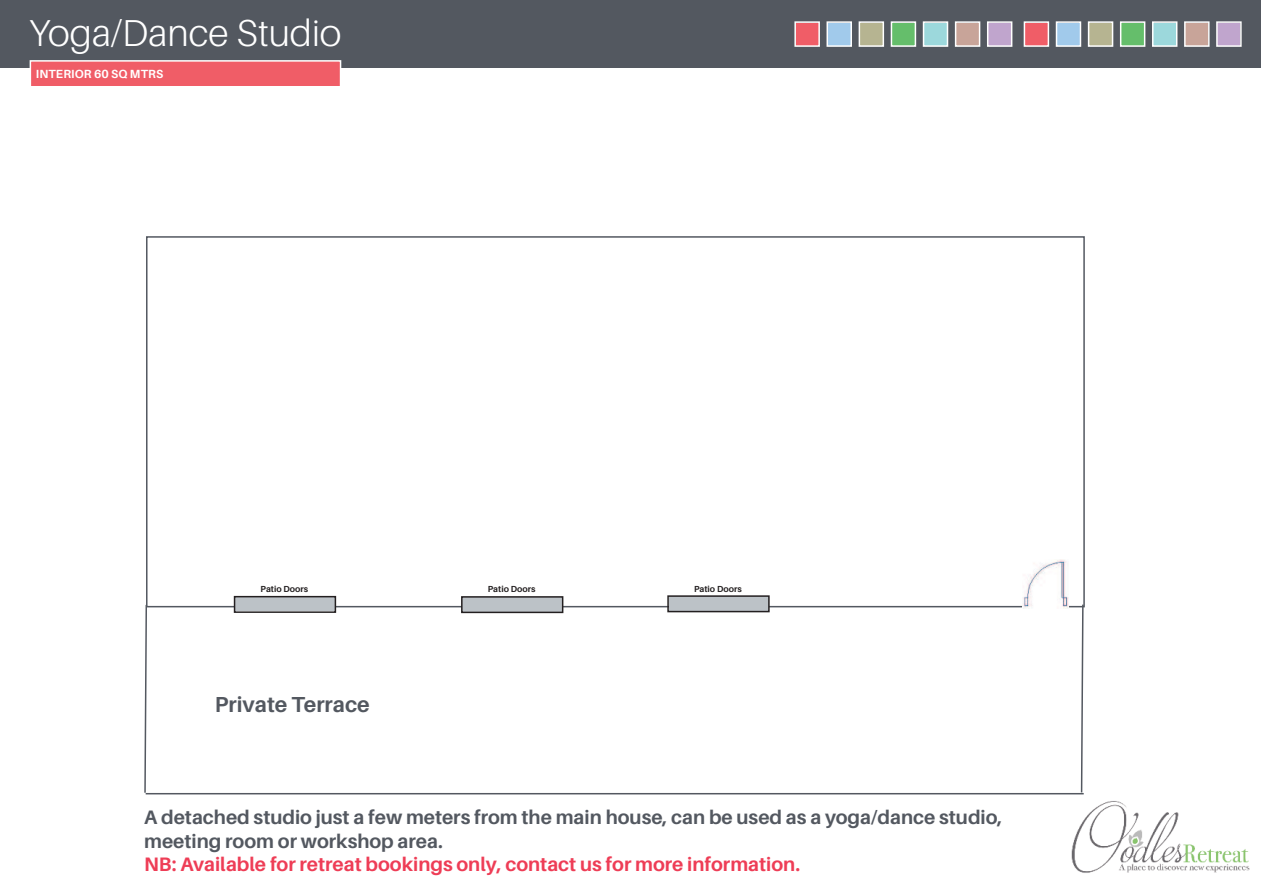
<style>
.page{position:relative;width:1263px;height:893px;background:#fff}
.page>*{position:absolute;margin:0;border:0;box-sizing:border-box;transform-origin:0 0}
.t1{font:300 37.5px "Aileron";color:#fff}
.t2{font:700 21.75px "Aileron";color:#535860}
.t3{font:700 19.5px/23.4px "Aileron";color:#535860}
.t4{font:700 19.5px "Aileron";color:#ee3d56}
.t5{font:700 11.85px "Aileron";letter-spacing:.01em;color:#fff}
.t6{font:700 8.85px "Aileron";color:#231f20}
</style>
<div class="page">
<div style="left:0;top:0;width:1261px;height:67px;background:#535860"></div>
<div style="left:796px;top:23px;width:22px;height:22px;background:#f05d67"></div>
<div style="left:794px;top:21px;width:26px;height:26px;border:2px solid #fff"></div>
<div style="left:828px;top:23px;width:22px;height:22px;background:#a1caeb"></div>
<div style="left:826px;top:21px;width:26px;height:26px;border:2px solid #fff"></div>
<div style="left:860px;top:23px;width:22px;height:22px;background:#b6b491"></div>
<div style="left:859px;top:21px;width:25px;height:26px;border:2px solid #fff"></div>
<div style="left:892px;top:23px;width:23px;height:22px;background:#65be6b"></div>
<div style="left:891px;top:21px;width:25px;height:26px;border:2px solid #fff"></div>
<div style="left:924px;top:23px;width:23px;height:22px;background:#9cd8dc"></div>
<div style="left:923px;top:21px;width:25px;height:26px;border:2px solid #fff"></div>
<div style="left:956px;top:23px;width:23px;height:22px;background:#c8a499"></div>
<div style="left:955px;top:21px;width:25px;height:26px;border:2px solid #fff"></div>
<div style="left:988px;top:23px;width:23px;height:22px;background:#c0a5cd"></div>
<div style="left:987px;top:21px;width:25px;height:26px;border:2px solid #fff"></div>
<div style="left:1025px;top:23px;width:23px;height:22px;background:#f05d67"></div>
<div style="left:1024px;top:21px;width:25px;height:26px;border:2px solid #fff"></div>
<div style="left:1057px;top:23px;width:23px;height:22px;background:#a1caeb"></div>
<div style="left:1056px;top:21px;width:25px;height:26px;border:2px solid #fff"></div>
<div style="left:1089px;top:23px;width:23px;height:22px;background:#b6b491"></div>
<div style="left:1088px;top:21px;width:25px;height:26px;border:2px solid #fff"></div>
<div style="left:1121px;top:23px;width:23px;height:22px;background:#65be6b"></div>
<div style="left:1120px;top:21px;width:25px;height:26px;border:2px solid #fff"></div>
<div style="left:1153px;top:23px;width:23px;height:22px;background:#9cd8dc"></div>
<div style="left:1152px;top:21px;width:25px;height:26px;border:2px solid #fff"></div>
<div style="left:1185px;top:23px;width:23px;height:22px;background:#c8a499"></div>
<div style="left:1184px;top:21px;width:25px;height:26px;border:2px solid #fff"></div>
<div style="left:1218px;top:23px;width:22px;height:22px;background:#c0a5cd"></div>
<div style="left:1216px;top:21px;width:26px;height:26px;border:2px solid #fff"></div>
<div style="left:235px;top:597px;width:100px;height:14px;background:#bcc2c7"></div>
<div style="left:234px;top:596px;width:102px;height:17px;border:2px solid #231f20"></div>
<div style="left:463px;top:598px;width:99px;height:14px;background:#bcc2c7"></div>
<div style="left:461px;top:596px;width:102px;height:17px;border:2px solid #231f20"></div>
<div style="left:669px;top:597px;width:99px;height:14px;background:#bcc2c7"></div>
<div style="left:667px;top:595px;width:103px;height:17px;border:2px solid #231f20"></div>
<img style="left:1023px;top:559px;width:45px;height:50px">
<div style="left:31px;top:62px;width:309px;height:24px;background:#f05d67"></div>
<div style="left:30px;top:60px;width:311px;height:28px;border:2px solid #fff"></div>
<svg style="left:144px;top:603px;width:4px;height:191px"></svg>
<svg style="left:1080px;top:603px;width:4px;height:190px"></svg>
<hr style="left:146px;top:793px;width:938px;height:1px;background:#535860">
<img style="left:1071px;top:801px;width:179px;height:72px">
<h1 class="t1" style="left:29px;top:11px;width:314px">Yoga/Dance Studio</h1>
<p class="t5" style="left:36px;top:67px;width:129px">INTERIOR 60 SQ MTRS</p>
<p class="t6" style="left:261px;top:584px;width:49px">Patio Doors</p>
<p class="t6" style="left:488px;top:584px;width:49px">Patio Doors</p>
<p class="t6" style="left:694px;top:583px;width:49px">Patio Doors</p>
<p class="t2" style="left:215px;top:692px;width:156px">Private Terrace</p>
<p class="t3" style="left:144px;top:806px;width:860px">A detached studio just a few meters from the main house, can be used as a yoga/dance studio, meeting room or workshop area.</p>
<p class="t4" style="left:144px;top:853px;width:657px">NB: Available for retreat bookings only, contact us for more information.</p>
</div>
